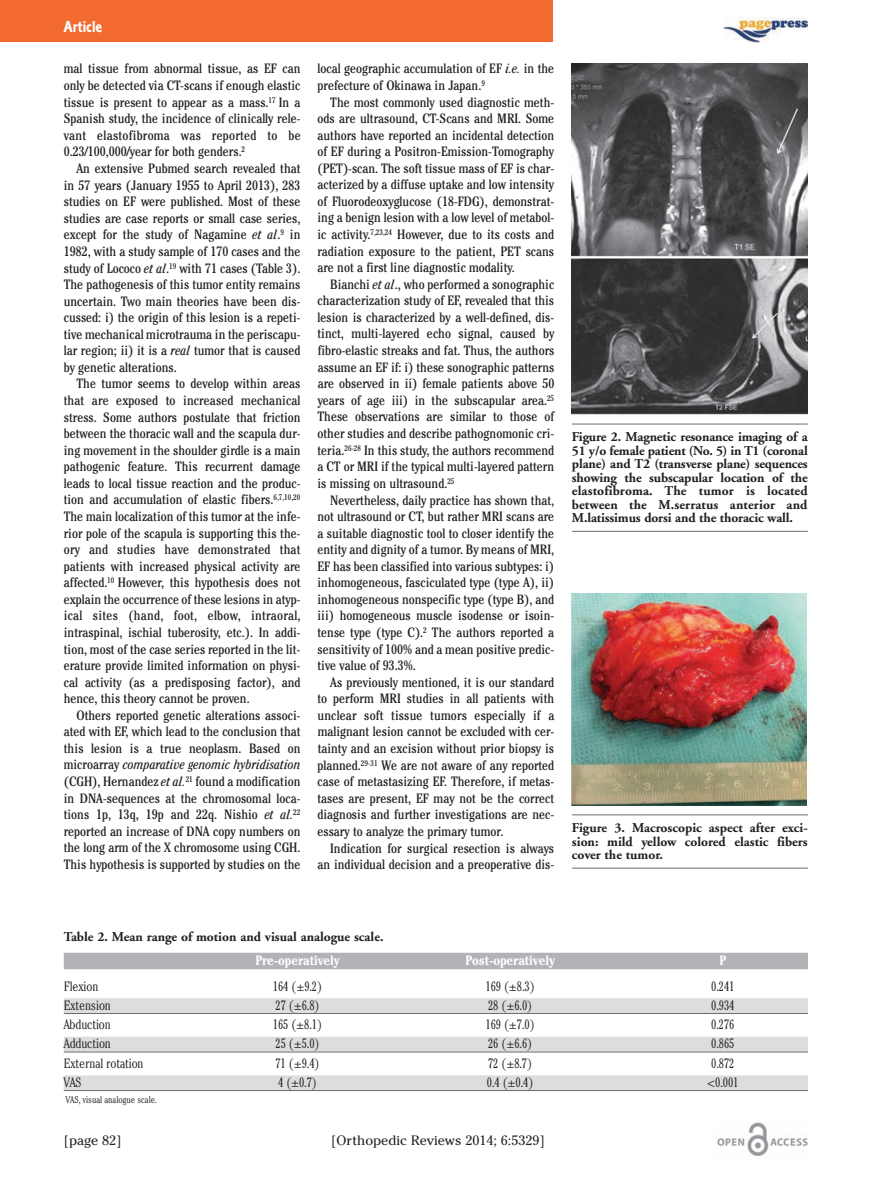
<style>
.page{position:relative;width:893px;height:1191px;background:#fff}
.page>*{position:absolute;margin:0;border:0;box-sizing:border-box;transform-origin:0 0}
.t1{font:16.5px "Corinthian Bold Condensed Plain";color:#fff}
.t2{font:condensed 13.5px/16.5px "Cheltenham";color:#231f20;text-align:justify}
.t3{font:700 13.5px/13.5px "Adobe Garamond";color:#231f20;text-align:justify}
.t4{font:300 condensed 13.5px "Cheltenham";letter-spacing:-.01em;color:#231f20}
.t5{font:13.5px "Cheltenham";color:#231f20}
.t6{font:700 condensed 13.5px "Cheltenham";letter-spacing:-.01em;color:#fff}
.t7{font:300 condensed 9.75px "Cheltenham";color:#231f20}
.s1{font-style:italic}
</style>
<div class="page">
<div style="left:0;top:0;width:553px;height:42px;background:#f26a30"></div>
<img style="left:717px;top:1123px;width:91px;height:33px">
<img style="left:723px;top:17px;width:84px;height:26px">
<img style="left:572px;top:64px;width:236px;height:351px">
<hr style="left:572px;top:424px;width:236px;height:1px;background:#6c6d70">
<hr style="left:572px;top:531px;width:236px;height:1px;background:#6c6d70">
<img style="left:572px;top:593px;width:235px;height:212px">
<hr style="left:572px;top:814px;width:236px;height:1px;background:#6c6d70">
<hr style="left:572px;top:867px;width:236px;height:1px;background:#6c6d70">
<div style="left:64px;top:952px;width:744px;height:17px;background:#b2b3b7"></div>
<div style="left:64px;top:998px;width:744px;height:15px;background:#dcdddf"></div>
<hr style="left:64px;top:1013px;width:744px;height:1px;background:#6c6d70">
<div style="left:64px;top:1036px;width:744px;height:15px;background:#dcdddf"></div>
<hr style="left:64px;top:1051px;width:744px;height:1px;background:#6c6d70">
<div style="left:64px;top:1075px;width:744px;height:15px;background:#dcdddf"></div>
<hr style="left:64px;top:1090px;width:744px;height:1px;background:#6c6d70">
<p class="t1" style="left:63px;top:21px;width:40px">Article</p>
<p class="t2" style="left:64px;top:62px;width:238px">mal tissue from abnormal tissue, as EF can only be detected via CT-scans if enough elastic tissue is present to appear as a mass.<sup>17</sup> In a Spanish study, the incidence of clinically rele&shy;vant elastofibroma was reported to be 0.23/100,000/year for both genders.<sup>2</sup></p>
<p class="t2" style="left:64px;top:161px;width:238px;text-indent:13px">An extensive Pubmed search revealed that in 57 years (January 1955 to April 2013), 283 studies on EF were published. Most of these studies are case reports or small case series, except for the study of Nagamine <span class="s1">et al</span>.<sup>9</sup> in 1982, with a study sample of 170 cases and the study of Lococo <span class="s1">et al</span>.<sup>19</sup> with 71 cases (Table 3).<br>The pathogenesis of this tumor entity remains uncertain. Two main theories have been dis&shy;cussed: i) the origin of this lesion is a repeti&shy;tive mechanical microtrauma in the periscapu&shy;lar region; ii) it is a <span class="s1">real</span> tumor that is caused by genetic alterations.</p>
<p class="t2" style="left:64px;top:377px;width:238px;text-indent:13px">The tumor seems to develop within areas that are exposed to increased mechanical stress. Some authors postulate that friction between the thoracic wall and the scapula dur&shy;ing movement in the shoulder girdle is a main pathogenic feature. This recurrent damage leads to local tissue reaction and the produc&shy;tion and accumulation of elastic fibers.<sup>6,7,10,20<br></sup>The main localization of this tumor at the infe&shy;rior pole of the scapula is supporting this the&shy;ory and studies have demonstrated that patients with increased physical activity are affected.<sup>10</sup> However, this hypothesis does not explain the occurrence of these lesions in atyp&shy;ical sites (hand, foot, elbow, intraoral, intraspinal, ischial tuberosity, etc.). In addi&shy;tion, most of the case series reported in the lit&shy;erature provide limited information on physi&shy;cal activity (as a predisposing factor), and hence, this theory cannot be proven.</p>
<p class="t2" style="left:64px;top:708px;width:238px;text-indent:13px">Others reported genetic alterations associ&shy;ated with EF, which lead to the conclusion that this lesion is a true neoplasm. Based on microarray <span class="s1">comparative genomic hybridisation </span>(CGH), Hernandez <span class="s1">et al.</span><sup>21</sup> found a modification in DNA-sequences at the chromosomal loca&shy;tions 1p, 13q, 19p and 22q. Nishio <span class="s1">et al.</span><sup>22 </sup>reported an increase of DNA copy numbers on the long arm of the X chromosome using CGH.<br>This hypothesis is supported by studies on the</p>
<p class="t2" style="left:317px;top:61px;width:238px">local geographic accumulation of EF <span class="s1">i.e.</span> in the prefecture of Okinawa in Japan.<sup>9</sup></p>
<p class="t2" style="left:317px;top:95px;width:238px;text-indent:13px">The most commonly used diagnostic meth&shy;ods are ultrasound, CT-Scans and MRI. Some authors have reported an incidental detection of EF during a Positron-Emission-Tomography (PET)-scan. The soft tissue mass of EF is char&shy;acterized by a diffuse uptake and low intensity of Fluorodeoxyglucose (18-FDG), demonstrat&shy;ing a benign lesion with a low level of metabol&shy;ic activity.<sup>7,23,24</sup> However, due to its costs and radiation exposure to the patient, PET scans are not a first line diagnostic modality.</p>
<p class="t2" style="left:317px;top:277px;width:238px;text-indent:13px">Bianchi <span class="s1">et al</span>., who performed a sonographic characterization study of EF, revealed that this lesion is characterized by a well-defined, dis&shy;tinct, multi-layered echo signal, caused by fibro-elastic streaks and fat. Thus, the authors assume an EF if: i) these sonographic patterns are observed in ii) female patients above 50 years of age iii) in the subscapular area.<sup>25<br></sup>These observations are similar to those of other studies and describe pathognomonic cri&shy;teria.<sup>26-28</sup> In this study, the authors recommend a CT or MRI if the typical multi-layered pattern is missing on ultrasound.<sup>25</sup></p>
<p class="t2" style="left:317px;top:493px;width:238px;text-indent:13px">Nevertheless, daily practice has shown that, not ultrasound or CT, but rather MRI scans are a suitable diagnostic tool to closer identify the entity and dignity of a tumor. By means of MRI, EF has been classified into various subtypes: i) inhomogeneous, fasciculated type (type A), ii) inhomogeneous nonspecific type (type B), and iii) homogeneous muscle isodense or isoin&shy;tense type (type C).<sup>2</sup> The authors reported a sensitivity of 100% and a mean positive predic&shy;tive value of 93.3%.</p>
<p class="t2" style="left:317px;top:675px;width:238px;text-indent:13px">As previously mentioned, it is our standard to perform MRI studies in all patients with unclear soft tissue tumors especially if a malignant lesion cannot be excluded with cer&shy;tainty and an excision without prior biopsy is planned.<sup>29-31</sup> We are not aware of any reported case of metastasizing EF. Therefore, if metas&shy;tases are present, EF may not be the correct diagnosis and further investigations are nec&shy;essary to analyze the primary tumor.</p>
<p class="t2" style="left:317px;top:841px;width:238px;text-align:right">Indication for surgical resection is always an individual decision and a preoperative dis-</p>
<p class="t3" style="left:572px;top:431px;width:237px">Figure 2. Magnetic resonance imaging of a 51 y/o female patient (No. 5) in T1 (coronal plane) and T2 (transverse plane) sequences showing the subscapular location of the elastofibroma. The tumor is located between the M.serratus anterior and M.latissimus dorsi and the thoracic wall.</p>
<p class="t3" style="left:572px;top:822px;width:237px">Figure 3. Macroscopic aspect after exci&shy;sion: mild yellow colored elastic fibers cover the tumor.</p>
<p class="t3" style="left:64px;top:931px;width:321px">Table 2. Mean range of motion and visual analogue scale.</p>
<p class="t6" style="left:255px;top:955px;width:86px">Pre-operatively</p>
<p class="t6" style="left:466px;top:955px;width:91px">Post-operatively</p>
<p class="t6" style="left:719px;top:955px;width:8px">P</p>
<p class="t4" style="left:64px;top:981px;width:36px">Flexion</p>
<p class="t4" style="left:273px;top:981px;width:51px">164 (±9.2)</p>
<p class="t4" style="left:486px;top:981px;width:51px">169 (±8.3)</p>
<p class="t4" style="left:711px;top:981px;width:25px">0.241</p>
<p class="t4" style="left:64px;top:1000px;width:49px">Extension</p>
<p class="t4" style="left:275px;top:1000px;width:46px">27 (±6.8)</p>
<p class="t4" style="left:488px;top:1000px;width:46px">28 (±6.0)</p>
<p class="t4" style="left:711px;top:1000px;width:25px">0.934</p>
<p class="t4" style="left:64px;top:1019px;width:49px">Abduction</p>
<p class="t4" style="left:273px;top:1019px;width:51px">165 (±8.1)</p>
<p class="t4" style="left:486px;top:1019px;width:51px">169 (±7.0)</p>
<p class="t4" style="left:711px;top:1019px;width:25px">0.276</p>
<p class="t4" style="left:64px;top:1039px;width:49px">Adduction</p>
<p class="t4" style="left:275px;top:1039px;width:46px">25 (±5.0)</p>
<p class="t4" style="left:488px;top:1039px;width:46px">26 (±6.6)</p>
<p class="t4" style="left:711px;top:1039px;width:25px">0.865</p>
<p class="t4" style="left:64px;top:1058px;width:81px">External rotation</p>
<p class="t4" style="left:275px;top:1058px;width:46px">71 (±9.4)</p>
<p class="t4" style="left:488px;top:1058px;width:46px">72 (±8.7)</p>
<p class="t4" style="left:711px;top:1058px;width:25px">0.872</p>
<p class="t4" style="left:64px;top:1077px;width:19px">VAS</p>
<p class="t4" style="left:278px;top:1077px;width:41px">4 (±0.7)</p>
<p class="t4" style="left:487px;top:1077px;width:48px">0.4 (±0.4)</p>
<p class="t4" style="left:707px;top:1077px;width:33px">&lt;0.001</p>
<p class="t7" style="left:66px;top:1096px;width:93px">VAS, visual analogue scale.</p>
<p class="t5" style="left:64px;top:1132px;width:59px">[page 82]</p>
<p class="t5" style="left:331px;top:1132px;width:215px">[Orthopedic Reviews 2014; 6:5329]</p>
</div>
